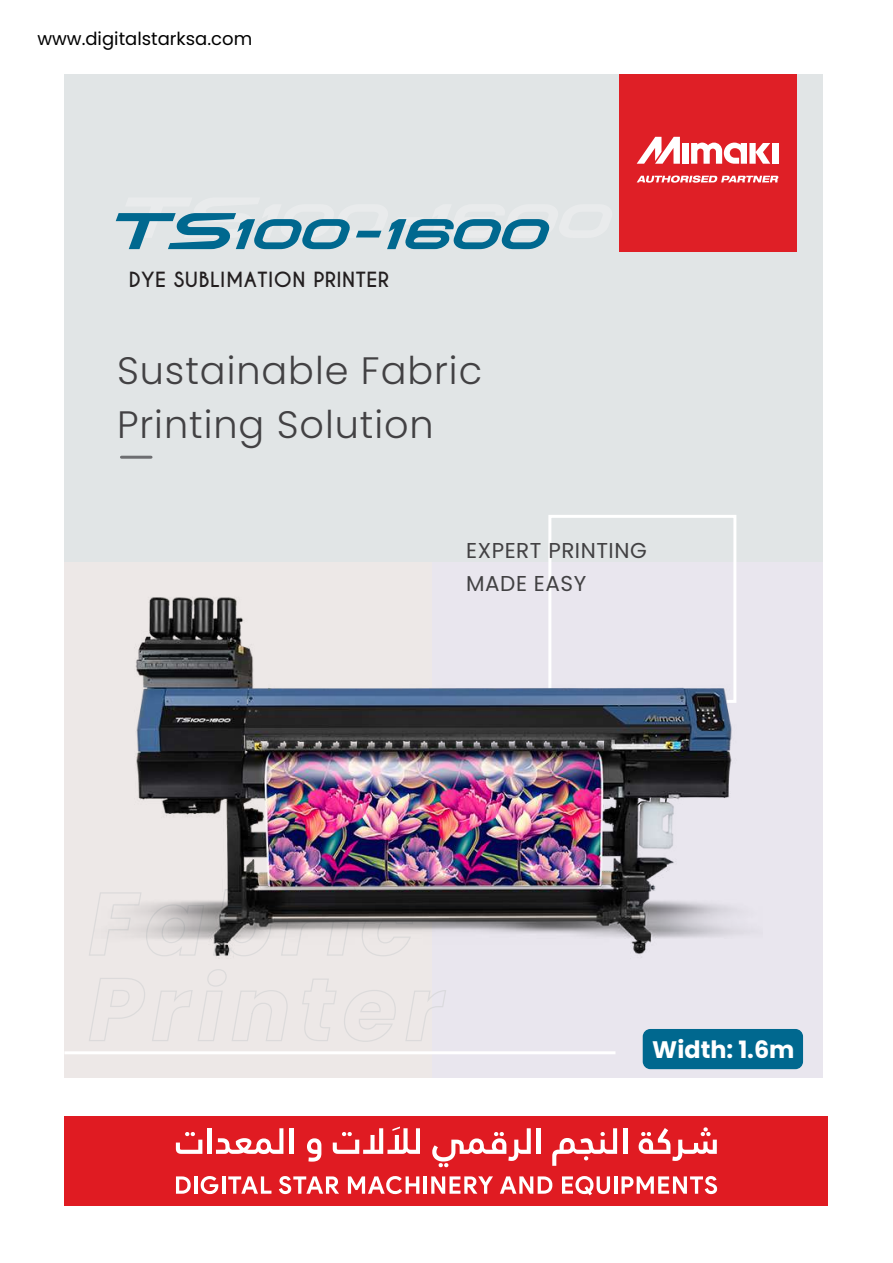
<style>
.page{position:relative;width:893px;height:1263px;background:#fff}
.page>*{position:absolute;margin:0;border:0;box-sizing:border-box;transform-origin:0 0}
.t1{font:300 38.25px/54px "Poppins";letter-spacing:.025em;color:#424143}
.t2{font:700 23.85px "Poppins";color:#fff}
.t3{font:21.45px/33px "Poppins";letter-spacing:.025em;color:#424143}
.t4{font:700 19.65px "Caviar Dreams";letter-spacing:.025em;color:#231f20}
.t5{font:18px "Poppins";color:#000}
</style>
<div class="page">
<div style="left:65px;top:74px;width:758px;height:488px;background:#e1e5e6"></div>
<div style="left:65px;top:562px;width:368px;height:515px;background:#ede8e7"></div>
<div style="left:432px;top:562px;width:391px;height:515px;background:#e9e6ee"></div>
<div style="left:548px;top:515px;width:188px;height:188px;border:3px solid #fff"></div>
<div style="left:619px;top:74px;width:177px;height:177px;background:#df1f26"></div>
<svg style="left:637px;top:175px;width:142px;height:8px"></svg>
<div style="left:772px;top:143px;width:6px;height:21px;background:#fff"></div>
<div style="left:682px;top:143px;width:7px;height:21px;background:#fff"></div>
<svg style="left:637px;top:137px;width:43px;height:27px"></svg>
<svg style="left:691px;top:143px;width:79px;height:21px"></svg>
<svg style="left:89px;top:929px;width:5px;height:27px"></svg>
<svg style="left:89px;top:990px;width:199px;height:51px"></svg>
<svg style="left:302px;top:990px;width:34px;height:51px"></svg>
<svg style="left:344px;top:990px;width:52px;height:52px"></svg>
<svg style="left:406px;top:990px;width:40px;height:51px"></svg>
<hr style="left:121px;top:456px;width:30px;height:3px;background:#6d6e71">
<hr style="left:64px;top:1051px;width:551px;height:3px;background:#fff">
<div style="left:643px;top:1029px;width:160px;height:40px;background:#00688f;border-radius:8px"></div>
<svg style="left:116px;top:213px;width:434px;height:36px"></svg>
<img style="left:94px;top:544px;width:646px;height:446px">
<div style="left:65px;top:1116px;width:763px;height:90px;background:#e01b22"></div>
<svg style="left:176px;top:1132px;width:26px;height:22px"></svg>
<hr style="left:208px;top:1128px;width:4px;height:26px;background:#fff">
<svg style="left:216px;top:1128px;width:67px;height:26px"></svg>
<hr style="left:289px;top:1128px;width:4px;height:26px;background:#fff">
<svg style="left:307px;top:1138px;width:14px;height:24px"></svg>
<svg style="left:333px;top:1126px;width:87px;height:28px"></svg>
<svg style="left:432px;top:1128px;width:99px;height:39px"></svg>
<hr style="left:537px;top:1128px;width:4px;height:26px;background:#fff">
<svg style="left:552px;top:1128px;width:65px;height:38px"></svg>
<hr style="left:623px;top:1128px;width:4px;height:26px;background:#fff">
<svg style="left:639px;top:1127px;width:78px;height:34px"></svg>
<svg style="left:176px;top:1176px;width:15px;height:18px"></svg>
<hr style="left:194px;top:1176px;width:3px;height:18px;background:#fff">
<svg style="left:201px;top:1176px;width:17px;height:18px"></svg>
<hr style="left:222px;top:1176px;width:3px;height:18px;background:#fff">
<svg style="left:228px;top:1176px;width:43px;height:18px"></svg>
<svg style="left:279px;top:1176px;width:60px;height:18px"></svg>
<svg style="left:348px;top:1176px;width:71px;height:18px"></svg>
<hr style="left:424px;top:1176px;width:3px;height:18px;background:#fff">
<svg style="left:431px;top:1176px;width:62px;height:18px"></svg>
<svg style="left:500px;top:1176px;width:52px;height:18px"></svg>
<svg style="left:562px;top:1176px;width:48px;height:19px"></svg>
<hr style="left:614px;top:1176px;width:3px;height:18px;background:#fff">
<svg style="left:621px;top:1176px;width:96px;height:18px"></svg>
<p class="t5" style="left:37px;top:28px;width:216px">www.digitalstarksa.com</p>
<p class="t4" style="left:129px;top:267px;width:262px">DYE SUBLIMATION PRINTER</p>
<p class="t1" style="left:117px;top:344px;width:367px">Sustainable Fabric<br>Printing Solution</p>
<p class="t3" style="left:466px;top:534px;width:182px">EXPERT PRINTING<br>MADE EASY</p>
<p class="t2" style="left:652px;top:1036px;width:144px">Width: 1.6m</p>
</div>
